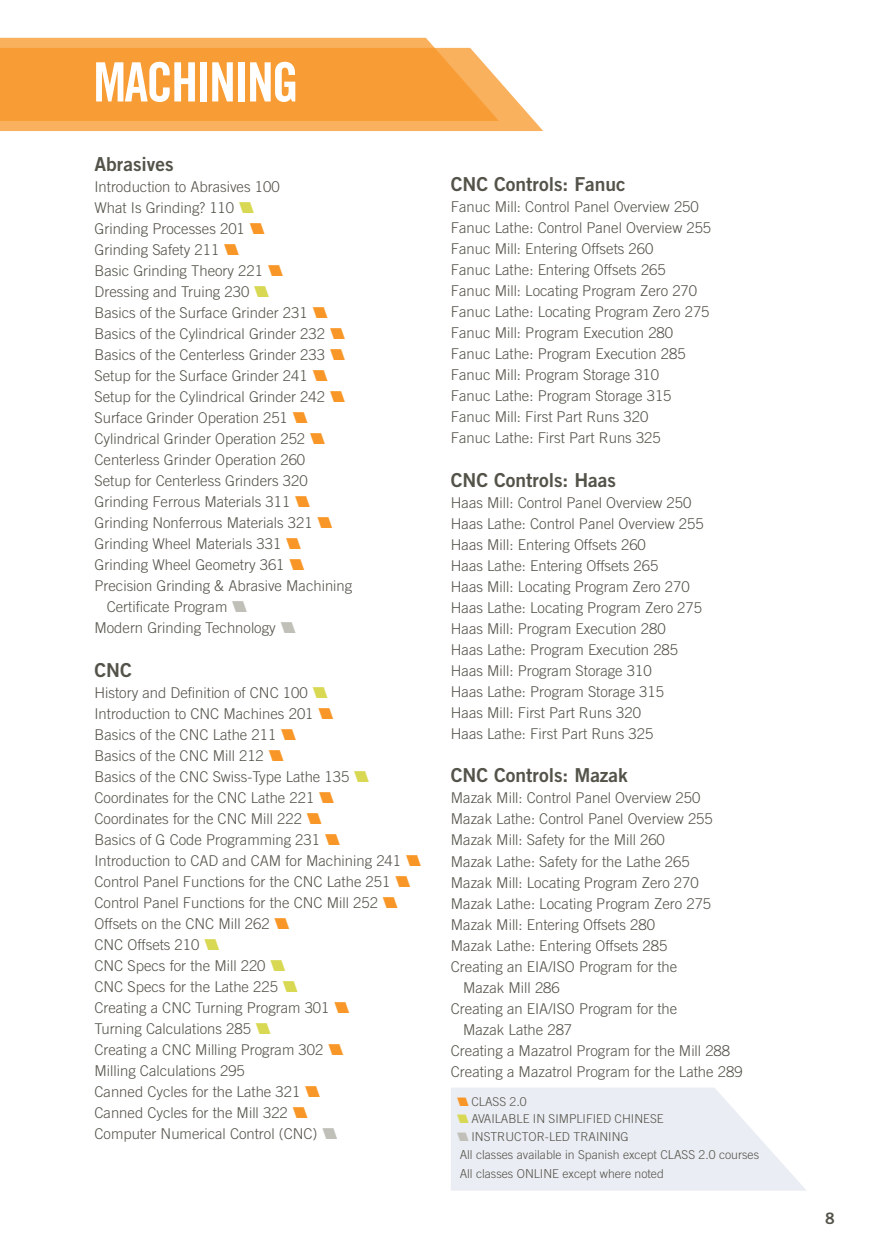
<style>
.page{position:relative;width:882px;height:1260px;background:#fff}
.page>*{position:absolute;margin:0;border:0;box-sizing:border-box;transform-origin:0 0}
.t1{font:54.25px "Trade Gothic LT Std Bd Cn 20";letter-spacing:-.04em;color:#fff}
.t2{font:19.25px "Trade Gothic LT Std Bd 2";color:#54534a}
.t3{font:15.75px "Trade Gothic LT Std Bd 2";color:#54534a}
.t4{font:300 14.88px/21px "Trade Gothic LT Std";color:#54534a}
.t5{font:300 12.25px/18.7px "Trade Gothic LT Std";color:#54534a}
.s1{color:#d8d852}
.s2{color:#f89728}
.s3{color:#c0c0b9}
</style>
<div class="page">
<svg style="left:0;top:38px;width:470px;height:10px;background:#f9b76a"></svg>
<svg style="left:0;top:48px;width:543px;height:83px;background:#f8a749"></svg>
<svg style="left:451px;top:1088px;width:355px;height:103px;background:#eceff4"></svg>
<h1 class="t1" style="left:93px;top:49px;width:207px">MACHINING</h1>
<p class="t2" style="left:94px;top:153px;width:81px">Abrasives</p>
<p class="t4" style="left:94px;top:176px;width:187px">Introduction to Abrasives 100</p>
<p class="t4" style="left:94px;top:197px;width:167px">What Is Grinding? 110 <span class="s1">■</span></p>
<p class="t4" style="left:94px;top:218px;width:177px">Grinding Processes 201 <span class="s2">■</span></p>
<p class="t4" style="left:94px;top:239px;width:152px">Grinding Safety 211 <span class="s2">■</span></p>
<p class="t4" style="left:94px;top:260px;width:196px">Basic Grinding Theory 221 <span class="s2">■</span></p>
<p class="t4" style="left:94px;top:281px;width:182px">Dressing and Truing 230 <span class="s1">■</span></p>
<p class="t4" style="left:94px;top:302px;width:240px">Basics of the Surface Grinder 231 <span class="s2">■</span></p>
<p class="t4" style="left:94px;top:323px;width:258px">Basics of the Cylindrical Grinder 232 <span class="s2">■</span></p>
<p class="t4" style="left:94px;top:344px;width:258px">Basics of the Centerless Grinder 233 <span class="s2">■</span></p>
<p class="t4" style="left:94px;top:365px;width:240px">Setup for the Surface Grinder 241 <span class="s2">■</span></p>
<p class="t4" style="left:94px;top:386px;width:258px">Setup for the Cylindrical Grinder 242 <span class="s2">■</span></p>
<p class="t4" style="left:94px;top:407px;width:220px">Surface Grinder Operation 251 <span class="s2">■</span></p>
<p class="t4" style="left:94px;top:428px;width:238px">Cylindrical Grinder Operation 252 <span class="s2">■</span></p>
<p class="t4" style="left:94px;top:449px;width:212px">Centerless Grinder Operation 260</p>
<p class="t4" style="left:94px;top:470px;width:215px">Setup for Centerless Grinders 320</p>
<p class="t4" style="left:94px;top:491px;width:223px">Grinding Ferrous Materials 311 <span class="s2">■</span></p>
<p class="t4" style="left:94px;top:512px;width:245px">Grinding Nonferrous Materials 321 <span class="s2">■</span></p>
<p class="t4" style="left:94px;top:533px;width:214px">Grinding Wheel Materials 331 <span class="s2">■</span></p>
<p class="t4" style="left:94px;top:554px;width:217px">Grinding Wheel Geometry 361 <span class="s2">■</span></p>
<p class="t4" style="left:94px;top:575px;width:259px">Precision Grinding &amp; Abrasive Machining</p>
<p class="t4" style="left:107px;top:596px;width:148px">Certificate Program <span class="s3">■</span></p>
<p class="t4" style="left:94px;top:617px;width:208px">Modern Grinding Technology <span class="s3">■</span></p>
<p class="t2" style="left:94px;top:658px;width:39px">CNC</p>
<p class="t4" style="left:94px;top:682px;width:334px">History and Definition of CNC 100 <span class="s1">■<br></span>Introduction to CNC Machines 201 <span class="s2">■<br></span>Basics of the CNC Lathe 211 <span class="s2">■<br></span>Basics of the CNC Mill 212 <span class="s2">■<br></span>Basics of the CNC Swiss-Type Lathe 135 <span class="s1">■<br></span>Coordinates for the CNC Lathe 221 <span class="s2">■<br></span>Coordinates for the CNC Mill 222 <span class="s2">■<br></span>Basics of G Code Programming 231 <span class="s2">■<br></span>Introduction to CAD and CAM for Machining 241 <span class="s2">■<br></span>Control Panel Functions for the CNC Lathe 251 <span class="s2">■<br></span>Control Panel Functions for the CNC Mill 252 <span class="s2">■<br></span>Offsets on the CNC Mill 262 <span class="s2">■<br></span>CNC Offsets 210 <span class="s1">■<br></span>CNC Specs for the Mill 220 <span class="s1">■<br></span>CNC Specs for the Lathe 225 <span class="s1">■<br></span>Creating a CNC Turning Program 301 <span class="s2">■<br></span>Turning Calculations 285 <span class="s1">■<br></span>Creating a CNC Milling Program 302 <span class="s2">■<br></span>Milling Calculations 295<br>Canned Cycles for the Lathe 321 <span class="s2">■<br></span>Canned Cycles for the Mill 322 <span class="s2">■<br></span>Computer Numerical Control (CNC) <span class="s3">■</span></p>
<p class="t2" style="left:451px;top:172px;width:176px">CNC Controls: Fanuc</p>
<p class="t4" style="left:451px;top:196px;width:262px">Fanuc Mill: Control Panel Overview 250<br>Fanuc Lathe: Control Panel Overview 255<br>Fanuc Mill: Entering Offsets 260<br>Fanuc Lathe: Entering Offsets 265<br>Fanuc Mill: Locating Program Zero 270<br>Fanuc Lathe: Locating Program Zero 275<br>Fanuc Mill: Program Execution 280<br>Fanuc Lathe: Program Execution 285<br>Fanuc Mill: Program Storage 310<br>Fanuc Lathe: Program Storage 315<br>Fanuc Mill: First Part Runs 320<br>Fanuc Lathe: First Part Runs 325</p>
<p class="t2" style="left:451px;top:468px;width:167px">CNC Controls: Haas</p>
<p class="t4" style="left:451px;top:492px;width:254px">Haas Mill: Control Panel Overview 250<br>Haas Lathe: Control Panel Overview 255<br>Haas Mill: Entering Offsets 260<br>Haas Lathe: Entering Offsets 265<br>Haas Mill: Locating Program Zero 270<br>Haas Lathe: Locating Program Zero 275<br>Haas Mill: Program Execution 280<br>Haas Lathe: Program Execution 285<br>Haas Mill: Program Storage 310<br>Haas Lathe: Program Storage 315<br>Haas Mill: First Part Runs 320<br>Haas Lathe: First Part Runs 325</p>
<p class="t2" style="left:451px;top:764px;width:178px">CNC Controls: Mazak</p>
<p class="t4" style="left:451px;top:788px;width:251px">Mazak Mill: Control Panel Overview 250</p>
<p class="t4" style="left:451px;top:809px;width:263px">Mazak Lathe: Control Panel Overview 255</p>
<p class="t4" style="left:451px;top:830px;width:216px">Mazak Mill: Safety for the Mill 260</p>
<p class="t4" style="left:451px;top:851px;width:240px">Mazak Lathe: Safety for the Lathe 265</p>
<p class="t4" style="left:451px;top:872px;width:249px">Mazak Mill: Locating Program Zero 270</p>
<p class="t4" style="left:451px;top:893px;width:262px">Mazak Lathe: Locating Program Zero 275</p>
<p class="t4" style="left:451px;top:914px;width:206px">Mazak Mill: Entering Offsets 280</p>
<p class="t4" style="left:451px;top:935px;width:218px">Mazak Lathe: Entering Offsets 285</p>
<p class="t4" style="left:451px;top:956px;width:228px">Creating an EIA/ISO Program for the</p>
<p class="t4" style="left:463px;top:977px;width:98px">Mazak Mill 286</p>
<p class="t4" style="left:451px;top:998px;width:228px">Creating an EIA/ISO Program for the</p>
<p class="t4" style="left:463px;top:1019px;width:111px">Mazak Lathe 287</p>
<p class="t4" style="left:451px;top:1040px;width:281px">Creating a Mazatrol Program for the Mill 288</p>
<p class="t4" style="left:451px;top:1061px;width:293px">Creating a Mazatrol Program for the Lathe 289</p>
<p class="t5" style="left:460px;top:1092px;width:68px"><span class="s2">■</span> CLASS 2.0</p>
<p class="t5" style="left:460px;top:1109px;width:205px"><span class="s1">■</span>AVAILABLE IN SIMPLIFIED CHINESE</p>
<p class="t5" style="left:460px;top:1127px;width:301px"><span class="s3">■</span> INSTRUCTOR-LED TRAINING<br>All classes available in Spanish except CLASS 2.0 courses<br>All classes ONLINE except where noted</p>
<p class="t3" style="left:825px;top:1209px;width:11px">8</p>
</div>
